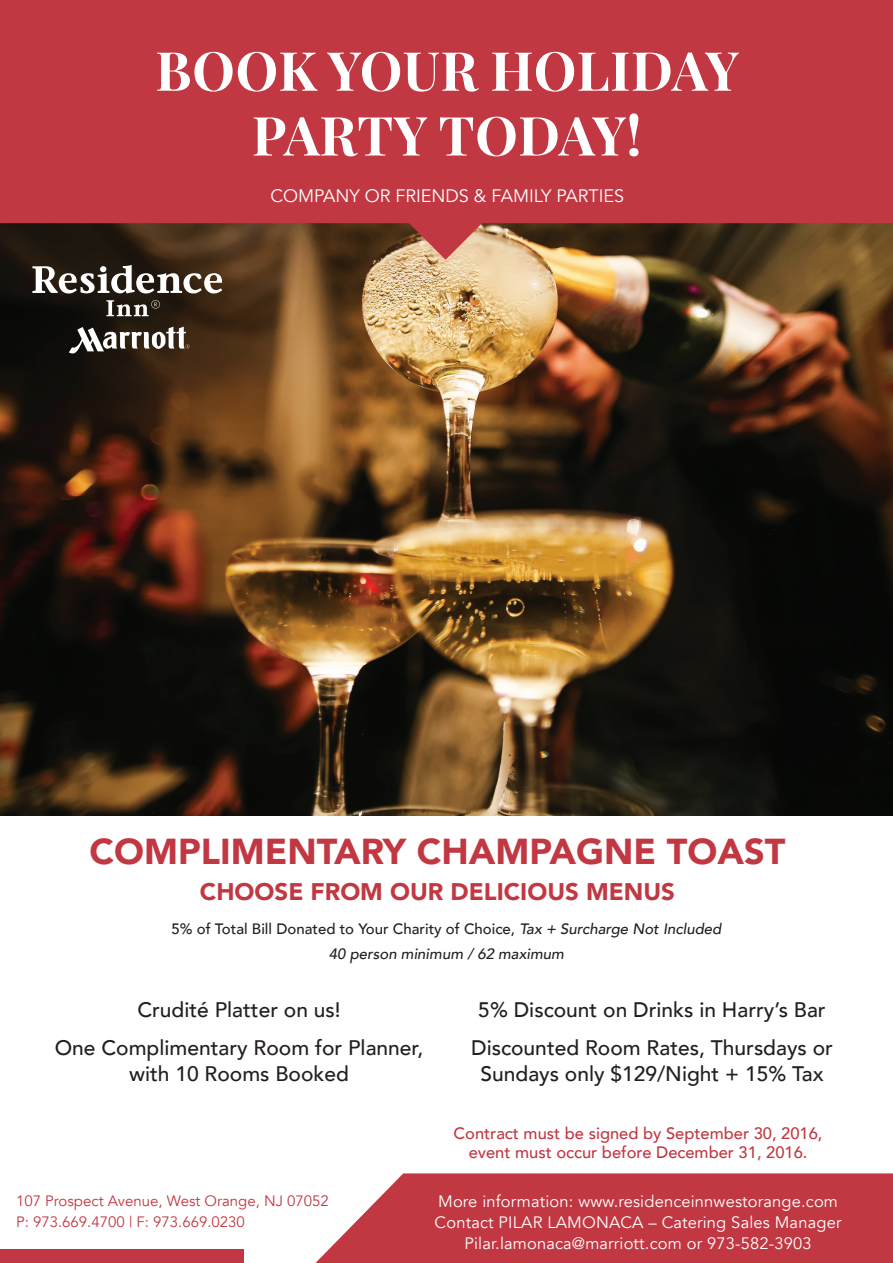
<style>
.page{position:relative;width:893px;height:1263px;background:#fff}
.page>*{position:absolute;margin:0;border:0;box-sizing:border-box;transform-origin:0 0}
.t1{font:700 54px/64.8px "Playfair Display";color:#fff;text-align:center}
.t2{font:900 36px "Avenir";color:#c13843}
.t3{font:900 24px "Avenir";color:#c13843}
.t4{font:500 21px/38.7px "Avenir";color:#231f20;text-align:center}
.t5{font:18px "Avenir";color:#fff}
.t6{font:16.5px/21px "Avenir";letter-spacing:.01em;color:#fff;text-align:center}
.t7{font:500 16.5px/19.8px "Avenir";color:#c13843;text-align:center}
.t8{font:italic 500 15px/24.8px "Avenir";color:#231f20;text-align:center}
.t9{font:15px/21px "Avenir";color:#c13843}
.s1{font-style:normal}
</style>
<div class="page">
<img style="left:0;top:260px;width:893px;height:556px">
<svg style="left:315px;top:1173px;width:578px;height:90px;background:#c64852"></svg>
<div style="left:0;top:1250px;width:243px;height:13px;background:#c13843"></div>
<svg style="left:69px;top:327px;width:121px;height:26px"></svg>
<svg style="left:32px;top:265px;width:190px;height:29px"></svg>
<svg style="left:106px;top:300px;width:54px;height:16px"></svg>
<svg style="left:0;top:0;width:893px;height:260px;background:#b2393f"></svg>
<h1 class="t1" style="left:155px;top:38px;width:585px">BOOK YOUR HOLIDAY<br>PARTY TODAY!</h1>
<p class="t5" style="left:270px;top:185px;width:355px">COMPANY OR FRIENDS &amp; FAMILY PARTIES</p>
<h2 class="t2" style="left:89px;top:821px;width:697px">COMPLIMENTARY CHAMPAGNE TOAST</h2>
<p class="t3" style="left:200px;top:871px;width:476px">CHOOSE FROM OUR DELICIOUS MENUS</p>
<p class="t8" style="left:172px;top:916px;width:551px"><span class="s1">5% of Total Bill Donated to Your Charity of Choice,</span> Tax + Surcharge Not Included<br>40 person minimum / 62 maximum</p>
<p class="t4" style="left:55px;top:989px;width:370px">Crudité Platter on us!<br>One Complimentary Room for Planner,</p>
<p class="t4" style="left:129px;top:1053px;width:221px">with 10 Rooms Booked</p>
<p class="t4" style="left:471px;top:989px;width:363px">5% Discount on Drinks in Harry’s Bar<br>Discounted Room Rates, Thursdays or</p>
<p class="t4" style="left:480px;top:1053px;width:345px">Sundays only $129/Night + 15% Tax</p>
<p class="t7" style="left:454px;top:1122px;width:370px">Contract must be signed by September 30, 2016, event must occur before December 31, 2016.</p>
<p class="t9" style="left:16px;top:1190px;width:314px">107 Prospect Avenue, West Orange, NJ 07052<br>P: 973.669.4700 | F: 973.669.0230</p>
<p class="t6" style="left:435px;top:1191px;width:408px">More information: www.residenceinnwestorange.com<br>Contact PILAR LAMONACA – Catering Sales Manager<br>Pilar.lamonaca@marriott.com or 973-582-3903</p>
</div>
